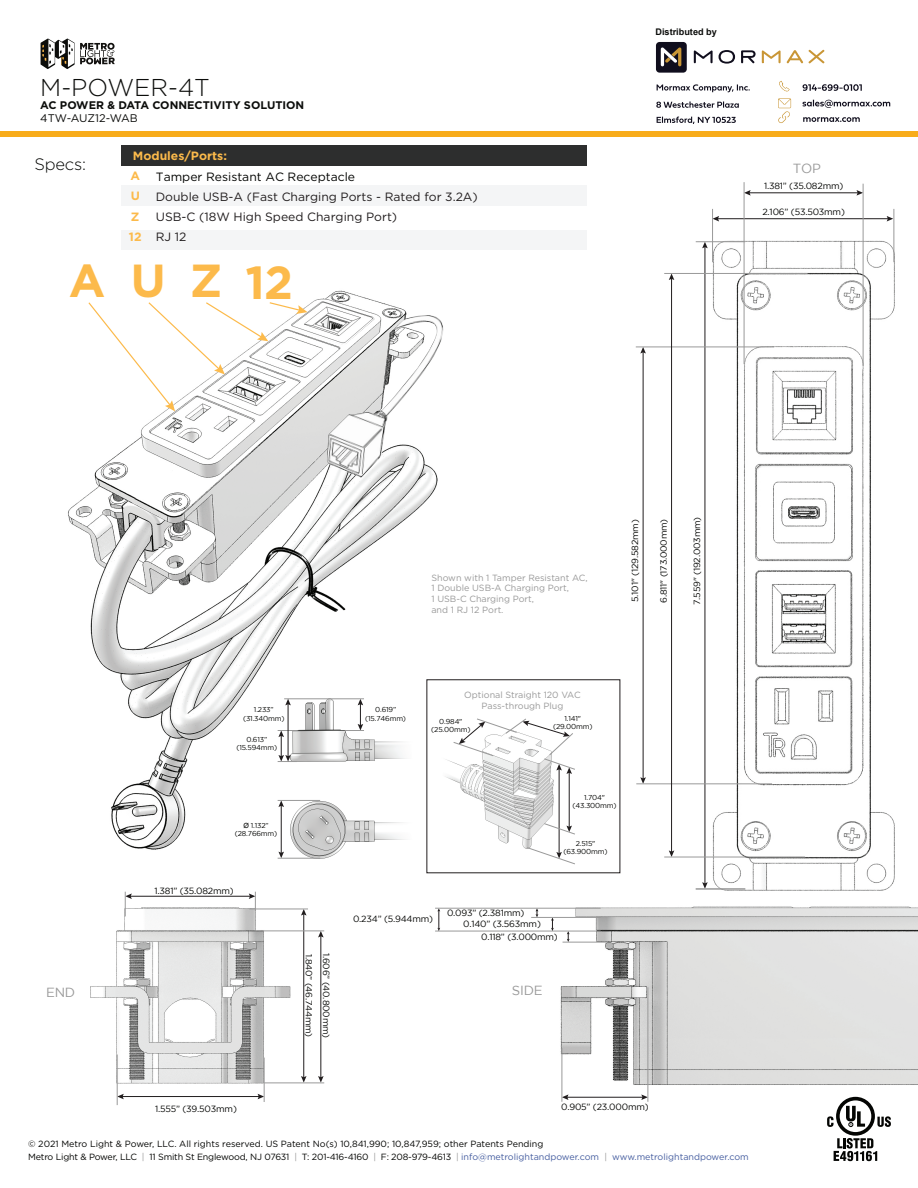
<style>
.page{position:relative;width:918px;height:1188px;background:#fff}
.page>*{position:absolute;margin:0;border:0;box-sizing:border-box;transform-origin:0 0}
.t1{font:700 46.35px "Gotham";letter-spacing:.505em;color:#fcba4b}
.t2{font:300 24.3px "Gotham";color:#0c0d0b}
.t3{font:300 16.5px "Gotham";letter-spacing:-.015em;color:#040503}
.t4{font:13.2px "Gotham";letter-spacing:-.02em;color:#999}
.t5{font:12px/20.2px "Gotham";color:#211d1e}
.t6{font:12px "Gotham";color:#040503}
.t7{font:700 12px/20.2px "Gotham";color:#fcba4b}
.t8{font:700 11.1px "Gotham";color:#0c0d0b}
.t9{font:11.1px "Gotham";color:#0c0d0b}
.t10{font:700 9.15px "Arial";color:#0c0d0b}
.t11{font:9px/12.8px "Gotham";color:#040503}
.t12{font:9px "Gotham";letter-spacing:-.02em;color:#040503}
.t13{font:9px/10.8px "Gotham";color:#999}
.t14{font:7.2px/8.6px "Gotham";letter-spacing:-.02em;color:#040503;text-align:center}
.s1{font-family:"Arial"}
.s2{color:#999}
.s3{color:#465ea0}
</style>
<div class="page">
<img style="left:68px;top:290px;width:370px;height:560px">
<img style="left:696px;top:182px;width:199px;height:709px">
<hr style="left:749px;top:192px;width:110px;height:1px;background:#211d1e">
<svg style="left:857px;top:190px;width:6px;height:6px"></svg>
<svg style="left:745px;top:190px;width:6px;height:6px"></svg>
<hr style="left:717px;top:218px;width:172px;height:1px;background:#211d1e">
<svg style="left:887px;top:216px;width:6px;height:5px"></svg>
<svg style="left:713px;top:216px;width:6px;height:5px"></svg>
<hr style="left:643px;top:351px;width:1px;height:428px;background:#211d1e">
<svg style="left:640px;top:777px;width:6px;height:7px"></svg>
<svg style="left:640px;top:348px;width:6px;height:6px"></svg>
<hr style="left:705px;top:246px;width:1px;height:638px;background:#211d1e">
<svg style="left:702px;top:882px;width:6px;height:7px"></svg>
<svg style="left:702px;top:242px;width:6px;height:6px"></svg>
<hr style="left:696px;top:241px;width:49px;height:1px;background:#999">
<hr style="left:636px;top:347px;width:138px;height:1px;background:#999">
<hr style="left:636px;top:784px;width:136px;height:1px;background:#999">
<hr style="left:894px;top:209px;width:1px;height:53px;background:#999">
<hr style="left:863px;top:184px;width:1px;height:182px;background:#999">
<hr style="left:712px;top:209px;width:1px;height:53px;background:#999">
<hr style="left:744px;top:182px;width:1px;height:182px;background:#999">
<hr style="left:671px;top:278px;width:1px;height:575px;background:#211d1e">
<svg style="left:669px;top:850px;width:5px;height:7px"></svg>
<svg style="left:669px;top:274px;width:5px;height:6px"></svg>
<hr style="left:664px;top:273px;width:144px;height:1px;background:#999">
<hr style="left:664px;top:857px;width:141px;height:1px;background:#999">
<hr style="left:696px;top:889px;width:49px;height:1px;background:#999">
<img style="left:556px;top:906px;width:362px;height:179px">
<hr style="left:566px;top:1097px;width:77px;height:1px;background:#211d1e">
<svg style="left:641px;top:1094px;width:7px;height:6px"></svg>
<svg style="left:563px;top:1094px;width:5px;height:6px"></svg>
<hr style="left:562px;top:1048px;width:1px;height:54px;background:#999">
<hr style="left:648px;top:987px;width:1px;height:115px;background:#999">
<svg style="left:567px;top:932px;width:3px;height:10px"></svg>
<hr style="left:563px;top:942px;width:46px;height:1px;background:#999">
<hr style="left:435px;top:931px;width:166px;height:1px;background:#999">
<svg style="left:536px;top:909px;width:2px;height:8px"></svg>
<svg style="left:551px;top:918px;width:3px;height:13px"></svg>
<svg style="left:437px;top:909px;width:3px;height:22px"></svg>
<hr style="left:435px;top:908px;width:166px;height:1px;background:#999">
<hr style="left:531px;top:917px;width:70px;height:1px;background:#999">
<img style="left:90px;top:908px;width:204px;height:176px">
<hr style="left:122px;top:1096px;width:138px;height:1px;background:#211d1e">
<svg style="left:258px;top:1094px;width:6px;height:5px"></svg>
<svg style="left:118px;top:1094px;width:6px;height:5px"></svg>
<hr style="left:130px;top:896px;width:121px;height:1px;background:#211d1e">
<hr style="left:320px;top:935px;width:1px;height:143px;background:#211d1e">
<svg style="left:318px;top:1076px;width:6px;height:7px"></svg>
<svg style="left:318px;top:932px;width:6px;height:5px"></svg>
<hr style="left:303px;top:913px;width:1px;height:165px;background:#211d1e">
<svg style="left:301px;top:1076px;width:6px;height:7px"></svg>
<svg style="left:301px;top:910px;width:6px;height:6px"></svg>
<hr style="left:249px;top:909px;width:59px;height:1px;background:#999">
<hr style="left:255px;top:931px;width:69px;height:1px;background:#999">
<hr style="left:264px;top:1083px;width:60px;height:1px;background:#999">
<svg style="left:249px;top:892px;width:7px;height:19px"></svg>
<hr style="left:264px;top:1058px;width:1px;height:44px;background:#999">
<svg style="left:125px;top:892px;width:7px;height:24px"></svg>
<hr style="left:117px;top:1055px;width:1px;height:50px;background:#999">
<div style="left:122px;top:186px;width:465px;height:20px;background:#f4f5f6"></div>
<div style="left:122px;top:229px;width:465px;height:21px;background:#f4f5f6"></div>
<div style="left:122px;top:145px;width:465px;height:21px;background:#2d2e2e"></div>
<img style="left:279px;top:681px;width:151px;height:178px">
<hr style="left:281px;top:805px;width:1px;height:49px;background:#211d1e">
<svg style="left:278px;top:852px;width:6px;height:6px"></svg>
<svg style="left:278px;top:801px;width:6px;height:6px"></svg>
<hr style="left:278px;top:800px;width:42px;height:1px;background:#999">
<hr style="left:278px;top:858px;width:42px;height:1px;background:#999">
<hr style="left:284px;top:699px;width:46px;height:1px;background:#999">
<svg style="left:345px;top:700px;width:19px;height:31px"></svg>
<hr style="left:330px;top:699px;width:34px;height:1px;background:#999">
<hr style="left:288px;top:703px;width:1px;height:54px;background:#211d1e">
<svg style="left:278px;top:730px;width:19px;height:32px"></svg>
<svg style="left:285px;top:699px;width:6px;height:6px"></svg>
<img style="left:445px;top:759px;width:109px;height:90px">
<hr style="left:559px;top:768px;width:1px;height:86px;background:#211d1e">
<hr style="left:569px;top:772px;width:1px;height:56px;background:#211d1e">
<svg style="left:544px;top:823px;width:31px;height:12px"></svg>
<svg style="left:527px;top:847px;width:48px;height:17px"></svg>
<svg style="left:453px;top:718px;width:122px;height:56px"></svg>
<svg style="left:827px;top:1097px;width:64px;height:64px"></svg>
<img style="left:327px;top:315px;width:117px;height:162px">
<img style="left:308px;top:301px;width:68px;height:44px">
<img style="left:753px;top:355px;width:104px;height:106px">
<svg style="left:87px;top:301px;width:221px;height:110px"></svg>
<svg style="left:41px;top:39px;width:74px;height:30px"></svg>
<div style="left:0;top:131px;width:918px;height:6px;background:#f8ac1a"></div>
<svg style="left:803px;top:117px;width:57px;height:5px"></svg>
<svg style="left:803px;top:100px;width:87px;height:8px"></svg>
<svg style="left:778px;top:98px;width:13px;height:25px"></svg>
<svg style="left:779px;top:81px;width:11px;height:11px"></svg>
<svg style="left:803px;top:84px;width:59px;height:7px"></svg>
<svg style="left:656px;top:84px;width:94px;height:40px"></svg>
<svg style="left:719px;top:50px;width:16px;height:14px"></svg>
<svg style="left:762px;top:50px;width:19px;height:13px"></svg>
<svg style="left:694px;top:50px;width:19px;height:13px"></svg>
<svg style="left:809px;top:50px;width:15px;height:13px"></svg>
<svg style="left:741px;top:50px;width:15px;height:13px"></svg>
<svg style="left:787px;top:50px;width:16px;height:13px"></svg>
<div style="left:656px;top:42px;width:31px;height:31px;background:#100e1d;border-radius:4px"></div>
<svg style="left:661px;top:47px;width:20px;height:19px"></svg>
<h2 class="t2" style="left:40px;top:72px;width:171px">M-POWER-4T</h2>
<p class="t8" style="left:40px;top:98px;width:266px">AC POWER &amp; DATA CONNECTIVITY SOLUTION</p>
<p class="t9" style="left:40px;top:111px;width:99px">4TW-AUZ12-WAB</p>
<h3 class="t3" style="left:35px;top:153px;width:53px">Specs:</h3>
<h3 class="t7" style="left:133px;top:146px;width:96px">Modules/Ports:</h3>
<h3 class="t7" style="left:129px;top:166px;width:14px">A<br>U<br>Z<br>12</h3>
<h3 class="t6" style="left:156px;top:169px;width:201px">Tamper Resistant AC Receptacle</h3>
<h3 class="t5" style="left:156px;top:186px;width:324px">Double USB-A (Fast Charging Ports - Rated for 3.2A)<br>USB-C (18W High Speed Charging Port)<br>RJ 12</h3>
<h1 class="t1" style="left:69px;top:250px;width:226px">AUZ12</h1>
<p class="t10" style="left:655px;top:26px;width:63px">Distributed by</p>
<h3 class="t4" style="left:793px;top:161px;width:30px">TOP</h3>
<p class="t12" style="left:764px;top:181px;width:81px">1.381” (35.082mm)</p>
<p class="t12" style="left:762px;top:207px;width:84px">2.106” (53.503mm)</p>
<h3 class="t4" style="left:46px;top:985px;width:31px">END</h3>
<p class="t13" style="left:431px;top:572px;width:158px">Shown with 1 Tamper Resistant AC,<br>1 Double USB-A Charging Port,<br>1 USB-C Charging Port,<br>and 1 RJ 12 Port.</p>
<p class="t12" style="left:630px;top:602px;width:84px;rotate:-90deg">5.101" (129.582mm)</p>
<p class="t12" style="left:659px;top:603px;width:86px;rotate:-90deg">6.811" (173.000mm)</p>
<p class="t12" style="left:692px;top:605px;width:89px;rotate:-90deg">7.559" (192.003mm)</p>
<p class="t14" style="left:243px;top:705px;width:43px">1.233” (31.340mm)</p>
<p class="t14" style="left:365px;top:705px;width:42px">0.619” (15.746mm)</p>
<p class="t14" style="left:236px;top:735px;width:42px">0.613” (15.594mm)</p>
<p class="t14" style="left:235px;top:821px;width:44px"><span class="s1">Ø</span> 1.132” (28.766mm)</p>
<p class="t12" style="left:155px;top:886px;width:81px">1.381” (35.082mm)</p>
<p class="t13" style="left:464px;top:689px;width:118px;text-align:center">Optional Straight 120 VAC<br>Pass-through Plug</p>
<p class="t14" style="left:553px;top:714px;width:41px">1.141" (29.00mm)</p>
<p class="t14" style="left:431px;top:717px;width:41px">0.984" (25.00mm)</p>
<p class="t14" style="left:573px;top:793px;width:45px">1.704" (43.300mm)</p>
<p class="t14" style="left:564px;top:839px;width:46px">2.515" (63.900mm)</p>
<p class="t12" style="left:314px;top:954px;width:85px;rotate:90deg">1.840” (46.744mm)</p>
<p class="t12" style="left:331px;top:953px;width:87px;rotate:90deg">1.606” (40.800mm)</p>
<p class="t12" style="left:353px;top:914px;width:82px">0.234” (5.944mm)</p>
<p class="t12" style="left:447px;top:908px;width:79px">0.093” (2.381mm)</p>
<p class="t12" style="left:463px;top:919px;width:79px">0.140” (3.563mm)</p>
<p class="t12" style="left:481px;top:932px;width:78px">0.118” (3.000mm)</p>
<h3 class="t4" style="left:512px;top:983px;width:32px">SIDE</h3>
<p class="t12" style="left:155px;top:1104px;width:83px">1.555” (39.503mm)</p>
<p class="t12" style="left:561px;top:1101px;width:89px">0.905” (23.000mm)</p>
<p class="t11" style="left:28px;top:1137px;width:722px">© 2021 Metro Light &amp; Power, LLC. All rights reserved. US Patent No(s) 10,841,990; 10,847,959; other Patents Pending<br>Metro Light &amp; Power, LLC <span class="s2">|</span> 11 Smith St Englewood, NJ 07631 <span class="s2">|</span> T: 201-416-4160 <span class="s2">|</span> F: 208-979-4613 <span class="s2">|</span> <span class="s3">info@metrolightandpower.com</span> <span class="s2">|</span> <span class="s3">www.metrolightandpower.com</span></p>
</div>
